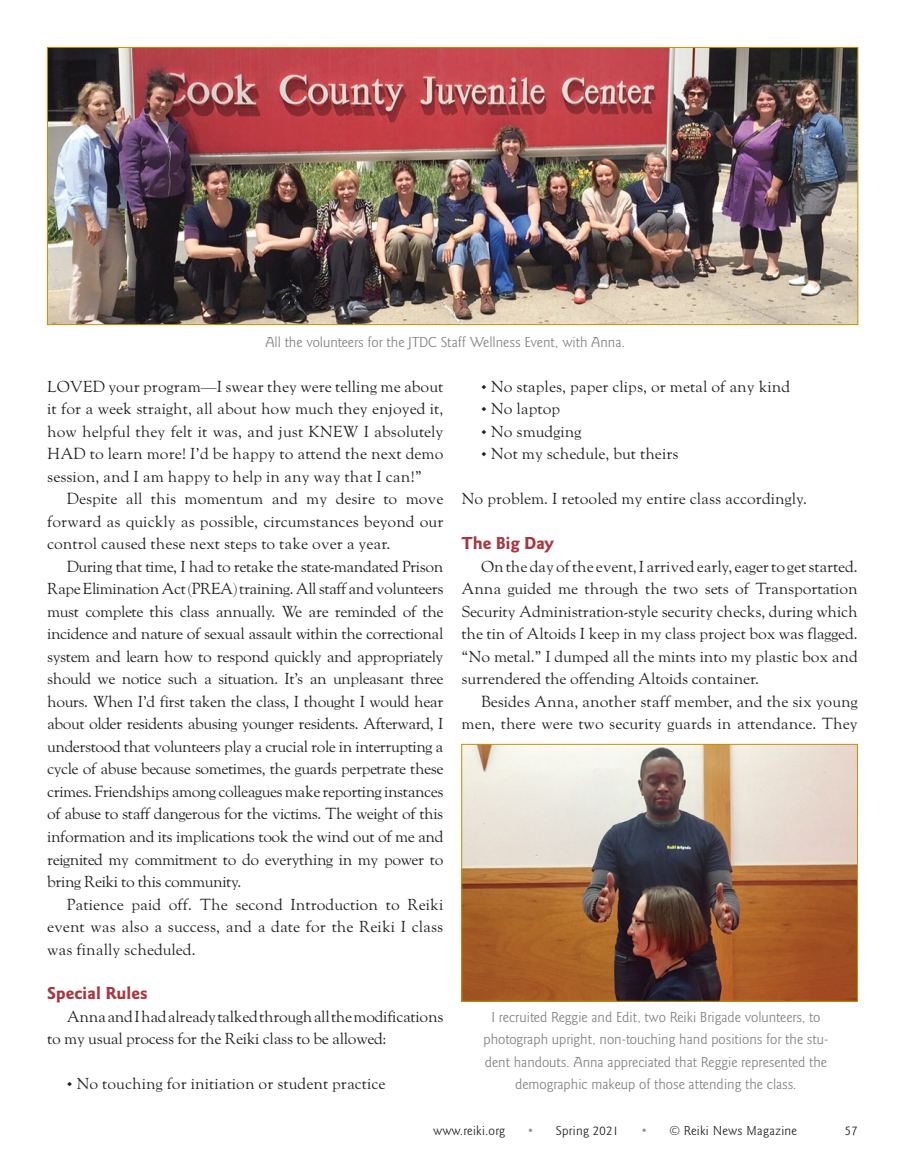
<style>
.page{position:relative;width:905px;height:1175px;background:#fff}
.page>*{position:absolute;margin:0;border:0;box-sizing:border-box;transform-origin:0 0}
.t1{font:700 18px "Goudy Sans Pro";color:#a83641}
.t2{font:15.75px/22.5px "LTC Goudy Oldstyle Pro";color:#231f20;text-align:justify}
.t3{font:15.75px/22.5px "LTC Goudy Oldstyle Pro";letter-spacing:-.02em;color:#231f20}
.t4{font:15px/22.5px "Goudy Sans Pro";color:#808285;text-align:center}
.t5{font:13.5px "Goudy Sans Pro";letter-spacing:.02em;color:#231f20}
.s1{color:#939598}
</style>
<div class="page">
<img style="left:49px;top:49px;width:807px;height:274px">
<img style="left:463px;top:746px;width:392px;height:253px">
<div style="left:461px;top:744px;width:396px;height:257px;border:1px solid #c19208"></div>
<p class="t4" style="left:265px;top:331px;width:361px">All the volunteers for the JTDC Staff Wellness Event, with Anna.</p>
<p class="t2" style="left:47px;top:375px;width:398px">LOVED your program—I swear they were telling me about it for a week straight, all about how much they enjoyed it, how helpful they felt it was, and just KNEW I absolutely HAD to learn more! I’d be happy to attend the next demo session, and I am happy to help in any way that I can!”</p>
<p class="t2" style="left:47px;top:488px;width:398px;text-indent:20px">Despite all this momentum and my desire to move forward as quickly as possible, circumstances beyond our control caused these next steps to take over a year.</p>
<p class="t2" style="left:47px;top:555px;width:398px;text-indent:20px">During that time, I had to retake the state-mandated Prison Rape Elimination Act (PREA) training. All staff and volunteers must complete this class annually. We are reminded of the incidence and nature of sexual assault within the correctional system and learn how to respond quickly and appropriately should we notice such a situation. It’s an unpleasant three hours. When I’d first taken the class, I thought I would hear about older residents abusing younger residents. Afterward, I understood that volunteers play a crucial role in interrupting a cycle of abuse because sometimes, the guards perpetrate these crimes. Friendships among colleagues make reporting instances of abuse to staff dangerous for the victims. The weight of this information and its implications took the wind out of me and reignited my commitment to do everything in my power to bring Reiki to this community.</p>
<p class="t2" style="left:47px;top:893px;width:398px;text-indent:20px">Patience paid off. The second Introduction to Reiki event was also a success, and a date for the Reiki I class was finally scheduled.</p>
<p class="t1" style="left:47px;top:982px;width:102px">Special Rules</p>
<p class="t3" style="left:47px;top:1005px;width:398px;text-indent:20px">Anna and I had already talked through all the modifications to my usual process for the Reiki class to be allowed:</p>
<p class="t2" style="left:67px;top:1073px;width:320px">• No touching for initiation or student practice</p>
<p class="t2" style="left:481px;top:375px;width:311px">• No staples, paper clips, or metal of any kind</p>
<p class="t2" style="left:481px;top:398px;width:81px">• No laptop</p>
<p class="t2" style="left:481px;top:420px;width:102px">• No smudging</p>
<p class="t2" style="left:481px;top:443px;width:199px">• Not my schedule, but theirs</p>
<p class="t2" style="left:461px;top:488px;width:347px">No problem. I retooled my entire class accordingly.</p>
<p class="t1" style="left:461px;top:532px;width:94px">The Big Day</p>
<p class="t2" style="left:461px;top:555px;width:398px;text-indent:20px">On the day of the event, I arrived early, eager to get started.<br>Anna guided me through the two sets of Transportation Security Administration-style security checks, during which the tin of Altoids I keep in my class project box was flagged. “No metal.” I dumped all the mints into my plastic box and surrendered the offending Altoids container.</p>
<p class="t2" style="left:461px;top:690px;width:398px;text-align:right">Besides Anna, another staff member, and the six young men, there were two security guards in attendance. They</p>
<p class="t4" style="left:483px;top:1006px;width:346px">I recruited Reggie and Edit, two Reiki Brigade volunteers, to photograph upright, non-touching hand positions for the stu&shy;dent handouts. Anna appreciated that Reggie represented the demographic makeup of those attending the class.</p>
<p class="t5" style="left:433px;top:1123px;width:74px">www.reiki.org</p>
<p class="t5" style="left:527px;top:1123px;width:93px"><span class="s1">•</span> Spring 2021</p>
<p class="t5" style="left:641px;top:1123px;width:158px"><span class="s1">•</span> © Reiki News Magazine</p>
<p class="t5" style="left:844px;top:1123px;width:14px">57</p>
</div>
